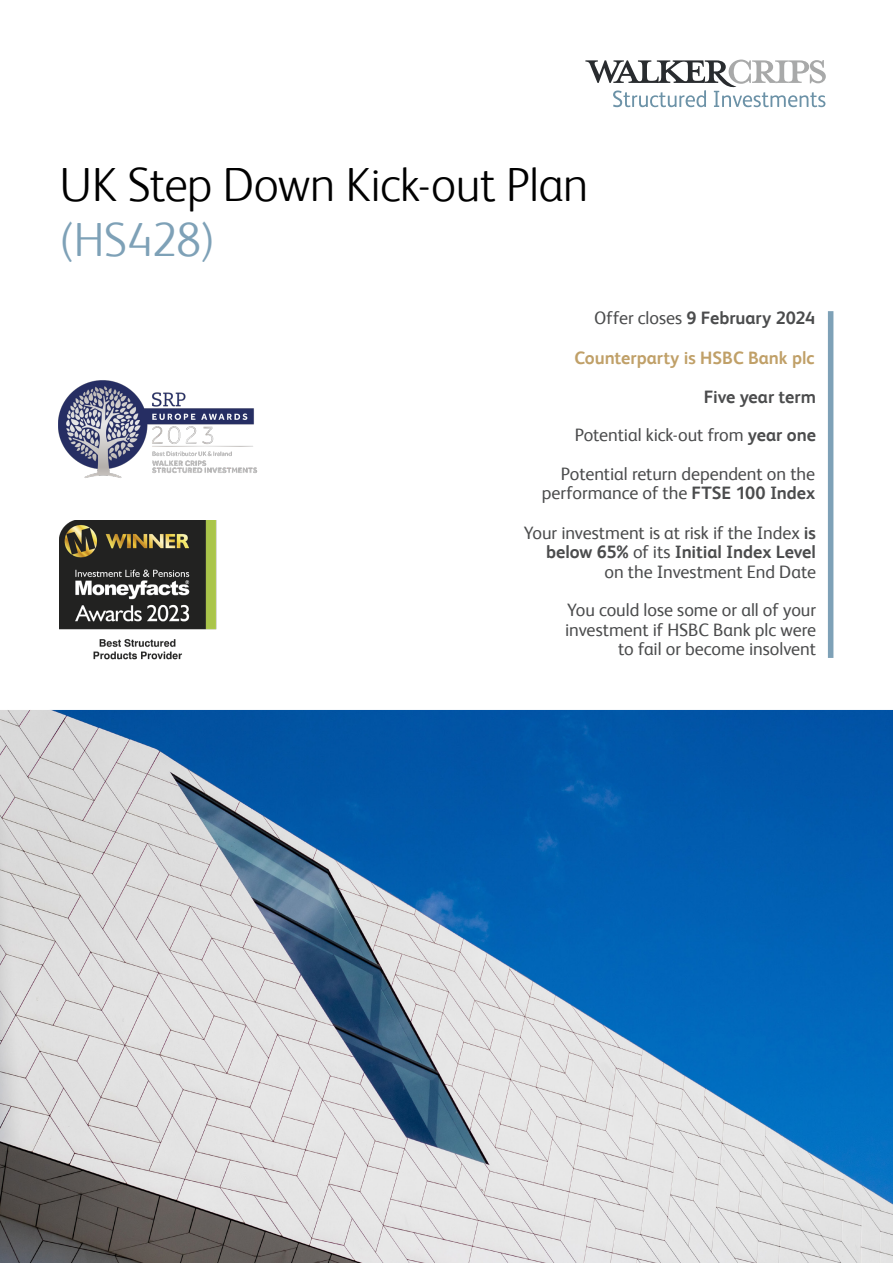
<style>
.page{position:relative;width:893px;height:1263px;background:#fff}
.page>*{position:absolute;margin:0;border:0;box-sizing:border-box;transform-origin:0 0}
.t1{font:300 48px "FS Albert";letter-spacing:-.01em;color:#000}
.t2{font:300 48px "FS Albert";letter-spacing:-.02em;color:#7ea1b7}
.Main_body_text{font:18px/19.5px "FS Albert";letter-spacing:-.005em;color:#4b4c4d;text-align:right}
.Main_body_text-2{font:700 18px "FS Albert";color:#4b4c4d}
.Main_body_text-3{font:700 18px "FS Albert";color:#c0a068}
.s1{font-weight:400}
.s2{font-weight:700}
</style>
<div class="page">
<svg style="left:585px;top:60px;width:241px;height:47px"></svg>
<div style="left:828px;top:311px;width:5px;height:347px;background:#7ea1b7"></div>
<img style="left:0;top:710px;width:893px;height:553px">
<img style="left:58px;top:380px;width:200px;height:98px">
<img style="left:60px;top:520px;width:157px;height:140px">
<p class="t1" style="left:60px;top:157px;width:530px">UK Step Down Kick-out Plan</p>
<p class="t2" style="left:60px;top:212px;width:157px">(HS428)</p>
<p class="Main_body_text-2" style="left:594px;top:307px;width:222px"><span class="s1">Offer closes</span> 9 February 2024</p>
<p class="Main_body_text-3" style="left:574px;top:348px;width:242px">Counterparty is HSBC Bank plc</p>
<p class="Main_body_text-2" style="left:704px;top:386px;width:114px">Five year term</p>
<p class="Main_body_text" style="left:575px;top:425px;width:243px">Potential kick-out from <span class="s2">year one</span></p>
<p class="Main_body_text" style="left:542px;top:463px;width:275px">Potential return dependent on the performance of the <span class="s2">FTSE 100 Index</span></p>
<p class="Main_body_text" style="left:524px;top:523px;width:294px">Your investment is at risk if the Index <span class="s2">is below 65%</span> of its <span class="s2">Initial Index Level </span>on the Investment End Date</p>
<p class="Main_body_text" style="left:565px;top:600px;width:252px">You could lose some or all of your investment if HSBC Bank plc were to fail or become insolvent</p>
</div>
